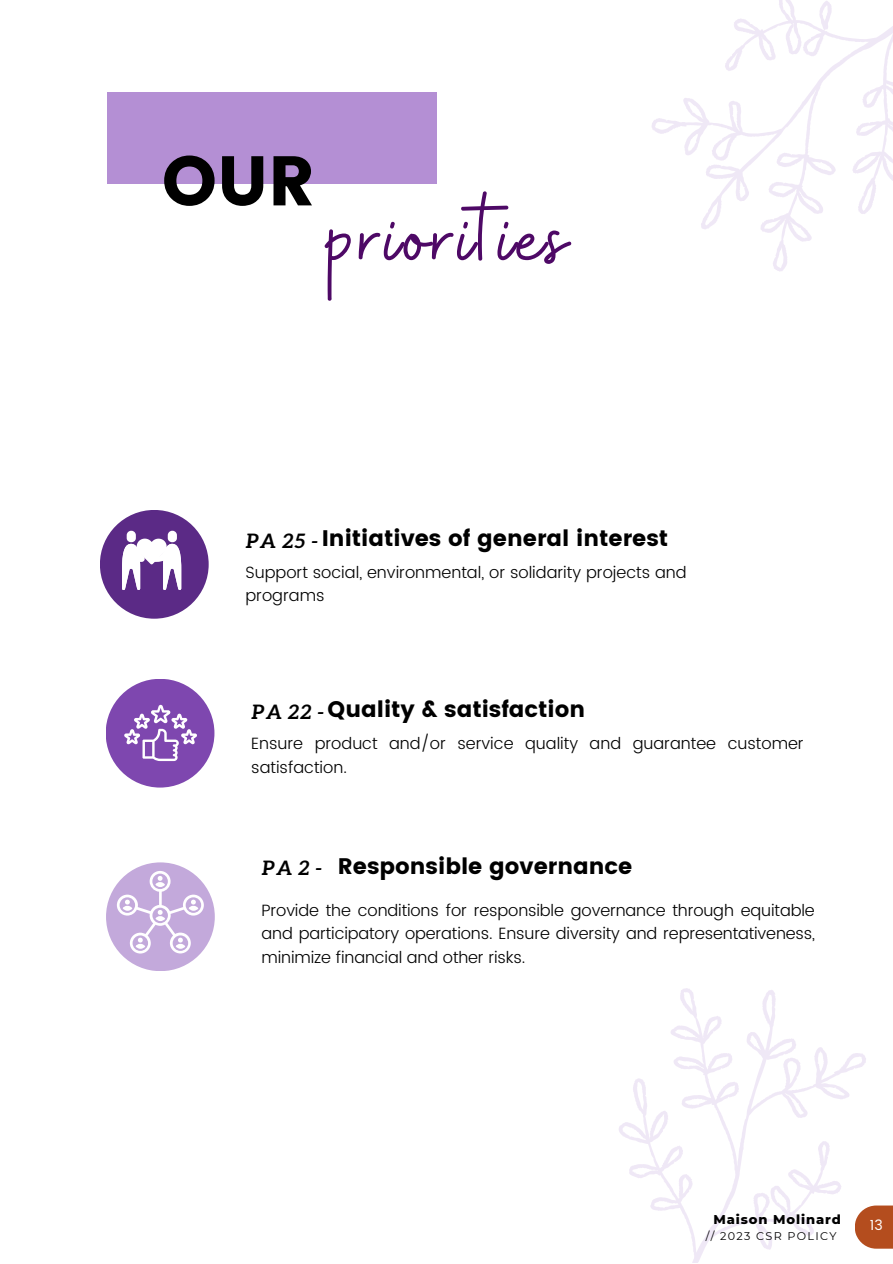
<style>
.page{position:relative;width:893px;height:1264px;background:#fff}
.page>*{position:absolute;margin:0;border:0;box-sizing:border-box;transform-origin:0 0}
.t1{font:96.45px "Buffalo";letter-spacing:.035em;color:#4e0966}
.t2{font:70.05px "Poppins";color:#000}
.t3{font:22.5px "Poppins";color:#000}
.t4{font:italic 700 19.95px "Aleo";letter-spacing:.03em;color:#000}
.t5{font:300 16.35px/23.5px "Poppins";color:#000}
.t6{font:300 14.1px "Poppins";color:#fff}
.t7{font:14.1px "Poppins";color:#fff}
.t8{font:800 13.05px "Montserrat";letter-spacing:.07em;color:#000}
.t9{font:11.25px "Montserrat";letter-spacing:.12em;color:#000}
</style>
<div class="page">
<div style="left:100px;top:510px;width:109px;height:108px;background:#5b2a86;border-radius:50%"></div>
<svg style="left:122px;top:530px;width:59px;height:60px"></svg>
<div style="left:106px;top:678px;width:108px;height:109px;background:#7e47af;border-radius:50%"></div>
<svg style="left:124px;top:704px;width:73px;height:57px"></svg>
<div style="left:106px;top:862px;width:109px;height:109px;background:#c3a9db;border-radius:50%"></div>
<svg style="left:117px;top:870px;width:87px;height:83px"></svg>
<div style="left:155px;top:916px;width:10px;height:5px;background:#fff;border-radius:50%"></div>
<svg style="left:619px;top:988px;width:247px;height:274px"></svg>
<svg style="left:854px;top:1205px;width:38px;height:43px;background:#bf673f"></svg>
<div style="left:107px;top:92px;width:330px;height:92px;background:#b48fd4"></div>
<svg style="left:652px;top:0;width:240px;height:272px"></svg>
<svg style="left:736px;top:117px;width:5px;height:7px"></svg>
<svg style="left:710px;top:205px;width:12px;height:8px"></svg>
<svg style="left:730px;top:177px;width:11px;height:11px"></svg>
<p class="t2" style="left:162px;top:140px;width:155px">OUR</p>
<p class="t1" style="left:325px;top:176px;width:243px">priorities</p>
<p class="t3" style="left:322px;top:525px;width:348px">Initiatives of general interest</p>
<p class="t5" style="left:245px;top:560px;width:443px">Support social, environmental, or solidarity projects and programs</p>
<p class="t4" style="left:245px;top:529px;width:74px">PA 25 -</p>
<p class="t3" style="left:327px;top:696px;width:259px">Quality &amp; satisfaction</p>
<p class="t5" style="left:251px;top:731px;width:554px">Ensure product and/or service quality and guarantee customer satisfaction.</p>
<p class="t4" style="left:251px;top:700px;width:74px">PA 22 -</p>
<p class="t4" style="left:261px;top:856px;width:62px">PA2-</p>
<p class="t3" style="left:338px;top:852px;width:296px">Responsible governance</p>
<p class="t5" style="left:261px;top:898px;width:555px;text-align:justify">Provide the conditions for responsible governance through equitable and participatory operations. Ensure diversity and representativeness, minimize financial and other risks.</p>
<p class="t8" style="left:713px;top:1211px;width:129px">Maison Molinard</p>
<p class="t9" style="left:705px;top:1228px;width:132px">// 2023 CSR POLICY</p>
<p class="t7" style="left:869px;top:1217px;width:14px">13</p>
<p class="t6" style="left:868px;top:1217px;width:18px">27</p>
</div>
